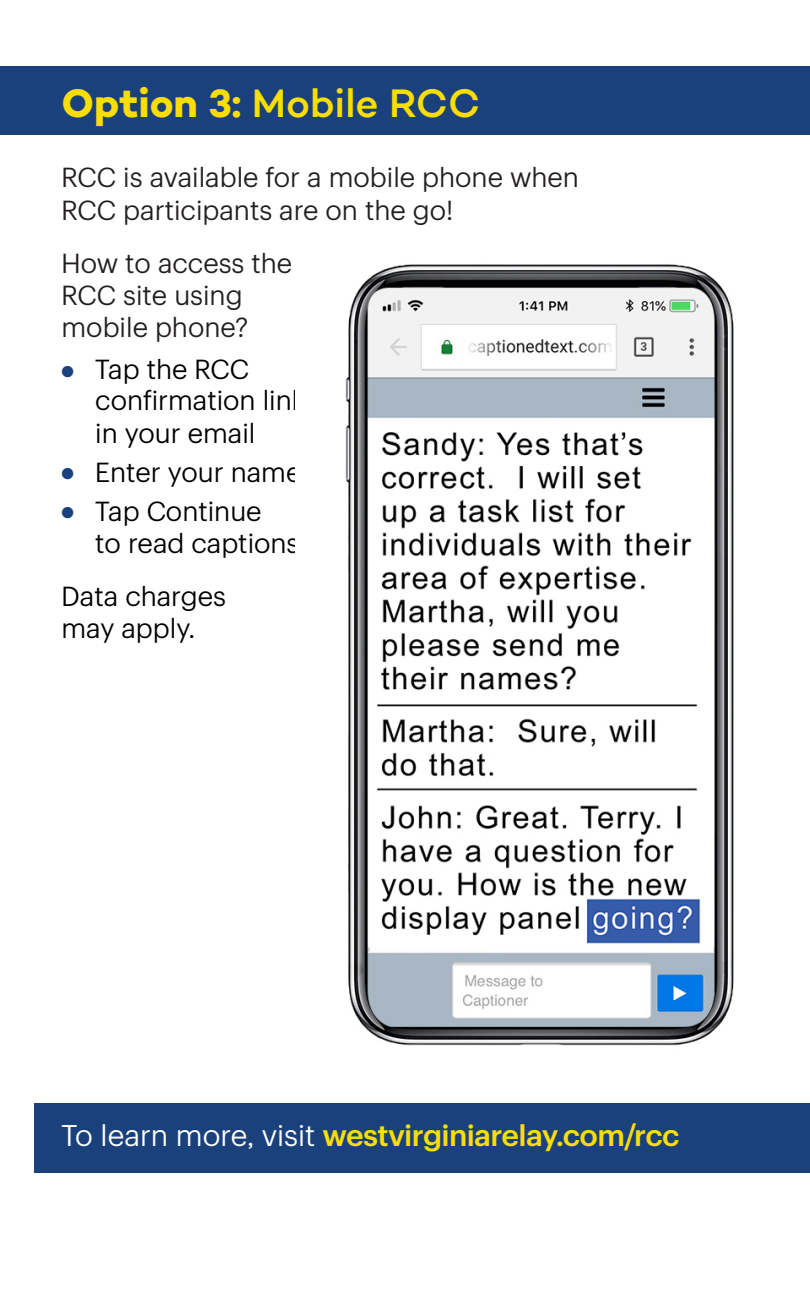
<style>
.page{position:relative;width:810px;height:1296px;background:#fff}
.page>*{position:absolute;margin:0;border:0;box-sizing:border-box;transform-origin:0 0}
.t1{font:500 40.5px "Campton";letter-spacing:-.005em;color:#f9dd07}
.t2{font:500 29.25px "Sprint Sans";color:#f9dd07}
.t3{font:27px/32.4px "Sprint Sans";color:#231f20}
.t4{font:27px/31.9px "Sprint Sans";color:#000}
.s1{font-weight:700}
.s2{color:#1a417c}
.s3{font-weight:400;color:#fff}
</style>
<div class="page">
<div style="left:34px;top:1104px;width:776px;height:69px;background:#1a417c"></div>
<div style="left:0;top:67px;width:810px;height:68px;background:#1a417c"></div>
<img style="left:345px;top:264px;width:389px;height:782px">
<h1 class="t1" style="left:62px;top:78px;width:420px"><span class="s1">Option 3:</span> Mobile RCC</h1>
<p class="t3" style="left:62px;top:159px;width:519px">RCC is available for a mobile phone when<br>RCC participants are on the go!</p>
<p class="t3" style="left:62px;top:244px;width:232px">How to access the<br>RCC site using mobile phone?</p>
<p class="t4" style="left:95px;top:351px;width:212px;text-indent:-34px"><span class="s2">●</span> Tap the RCC confirmation link in your email</p>
<p class="t4" style="left:62px;top:454px;width:241px"><span class="s2">●</span> Enter your name</p>
<p class="t4" style="left:95px;top:492px;width:206px;text-indent:-34px"><span class="s2">●</span> Tap Continue<br>to read captions</p>
<p class="t4" style="left:62px;top:577px;width:166px">Data charges may apply.</p>
<p class="t2" style="left:62px;top:1113px;width:619px"><span class="s3">To learn more, visit</span> westvirginiarelay.com/rcc</p>
</div>
